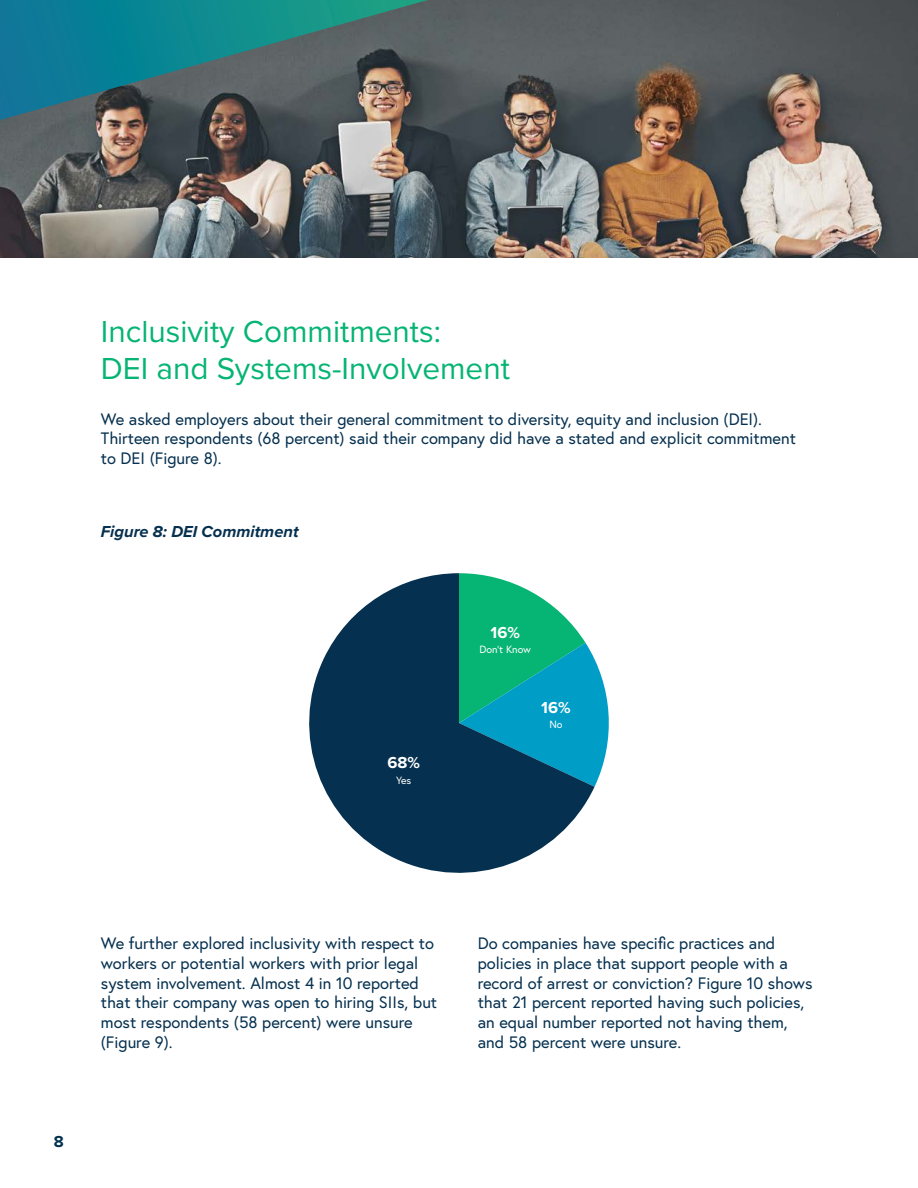
<style>
.page{position:relative;width:918px;height:1188px;background:#fff}
.page>*{position:absolute;margin:0;border:0;box-sizing:border-box;transform-origin:0 0}
.t1{font:31.5px "Proxima Nova";color:#06b473}
.t2{font:16.5px/19.8px "Europa";color:#05304f}
.t3{font:italic 700 16.5px "Proxima Nova";color:#05304f}
.t4{font:700 16.5px "Proxima Nova";color:#fff}
.t5{font:700 16.5px "Proxima Nova";color:#003150}
.t6{font:10.5px "Europa";color:#fff}
</style>
<div class="page">
<img style="left:0;top:0;width:918px;height:258px">
<svg style="left:0;top:0;width:428px;height:120px;background:#357178"></svg>
<svg style="left:595px;top:660px;width:14px;height:126px"></svg>
<svg style="left:309px;top:573px;width:286px;height:300px;fill:#05304f"></svg>
<p class="t1" style="left:101px;top:308px;width:342px">Inclusivity Commitments:</p>
<p class="t1" style="left:101px;top:345px;width:411px">DEI and Systems-Involvement</p>
<p class="t2" style="left:101px;top:409px;width:697px">We asked employers about their general commitment to diversity, equity and inclusion (DEI).<br>Thirteen respondents (68 percent) said their company did have a stated and explicit commitment to DEI (Figure 8).</p>
<p class="t3" style="left:101px;top:519px;width:199px">Figure 8: DEI Commitment</p>
<p class="t4" style="left:387px;top:750px;width:34px">68%</p>
<p class="t6" style="left:396px;top:773px;width:17px">Yes</p>
<p class="t4" style="left:491px;top:620px;width:31px">16%</p>
<p class="t6" style="left:479px;top:643px;width:53px">Don’t Know</p>
<p class="t4" style="left:541px;top:695px;width:31px">16%</p>
<p class="t6" style="left:549px;top:718px;width:15px">No</p>
<p class="t5" style="left:54px;top:1129px;width:11px">8</p>
<p class="t2" style="left:101px;top:933px;width:338px">We further explored inclusivity with respect to workers or potential workers with prior legal system involvement. Almost 4 in 10 reported that their company was open to hiring SIIs, but most respondents (58 percent) were unsure (Figure 9).</p>
<p class="t2" style="left:478px;top:933px;width:337px">Do companies have specific practices and policies in place that support people with a record of arrest or conviction? Figure 10 shows that 21 percent reported having such policies, an equal number reported not having them, and 58 percent were unsure.</p>
</div>
